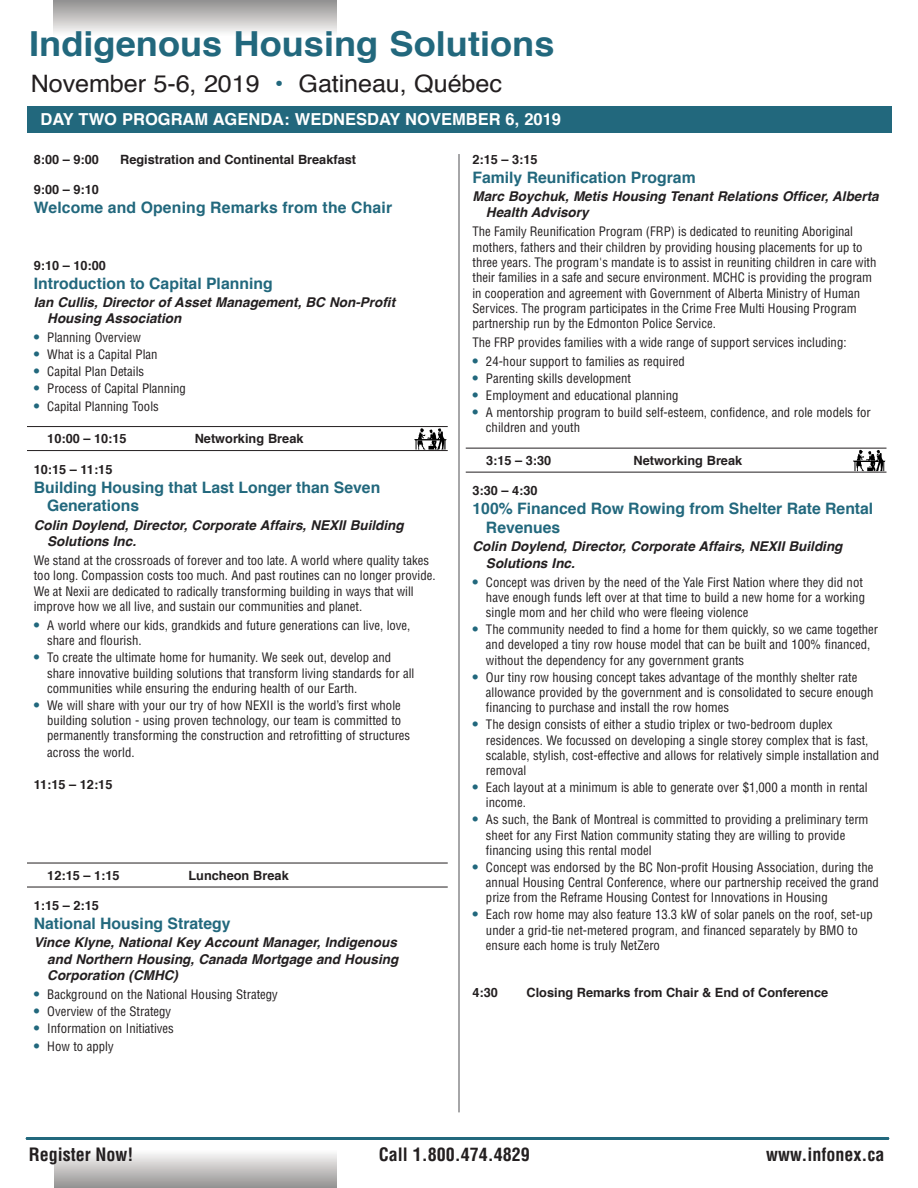
<style>
.page{position:relative;width:918px;height:1188px;background:#fff}
.page>*{position:absolute;margin:0;border:0;box-sizing:border-box;transform-origin:0 0}
.t1{font:700 34.5px "Helvetica";color:#22687d;scale:1.05 1}
.t2{font:24px "Helvetica";letter-spacing:-.005em;color:#231f20;scale:1.05 1}
.t3{font:700 condensed 18px "Helvetica";color:#231f20}
.t4{font:700 16.5px "Helvetica";color:#fff}
.Session_Title{font:700 15.75px/18.9px "Helvetica";color:#22687d}
.Speaker{font:italic 700 13.5px/16.2px "Helvetica";color:#231f20}
.Text_-_Paragraph{font:condensed 12.75px/15.3px "Helvetica";color:#231f20}
.Session_Time{font:700 12.75px "Helvetica";color:#231f20}
.Break{font:700 12.75px "Helvetica";color:#231f20}
.s1{color:#22687d}
.s2{font-weight:700;font-size:13.5px;color:#22687d}
</style>
<div class="page">
<div style="left:54px;top:0;width:283px;height:46px;background:linear-gradient(to bottom,#969493,#fff)"></div>
<svg style="left:55px;top:1153px;width:282px;height:35px;background:#c3c2c1"></svg>
<hr style="left:27px;top:1137px;width:861px;height:3px;background:#22687d">
<hr style="left:458px;top:154px;width:2px;height:958px;background:#636366">
<svg style="left:414px;top:428px;width:33px;height:22px"></svg>
<hr style="left:27px;top:426px;width:421px;height:1px;background:#231f20">
<hr style="left:27px;top:450px;width:421px;height:1px;background:#231f20">
<hr style="left:27px;top:863px;width:421px;height:1px;background:#231f20">
<hr style="left:27px;top:887px;width:421px;height:1px;background:#231f20">
<svg style="left:853px;top:450px;width:32px;height:21px"></svg>
<hr style="left:466px;top:448px;width:420px;height:1px;background:#231f20">
<hr style="left:466px;top:472px;width:420px;height:1px;background:#231f20">
<div style="left:27px;top:106px;width:864px;height:26px;background:#22687d"></div>
<h1 class="t1" style="left:29px;top:13px;width:502px">Indigenous Housing Solutions</h1>
<h2 class="t2" style="left:31px;top:63px;width:450px">November 5-6, 2019 <span class="s1">•</span> Gatineau, Québec</h2>
<p class="t4" style="left:41px;top:105px;width:522px">DAY TWO PROGRAM AGENDA: WEDNESDAY NOVEMBER 6, 2019</p>
<p class="Session_Time" style="left:34px;top:148px;width:67px">8:00 – 9:00</p>
<p class="Session_Time" style="left:120px;top:148px;width:237px">Registration and Continental Breakfast</p>
<p class="Session_Time" style="left:34px;top:178px;width:67px">9:00 – 9:10</p>
<p class="Session_Title" style="left:34px;top:198px;width:360px">Welcome and Opening Remarks from the Chair</p>
<p class="Session_Time" style="left:34px;top:254px;width:74px">9:10 – 10:00</p>
<p class="Session_Title" style="left:34px;top:273px;width:240px">Introduction to Capital Planning</p>
<p class="Speaker" style="left:47px;top:294px;width:349px;text-indent:-14px">Ian Cullis, Director of Asset Management, BC Non-Profit<br>Housing Association</p>
<p class="Text_-_Paragraph" style="left:34px;top:330px;width:109px"><span class="s2">•</span> Planning Overview</p>
<p class="Text_-_Paragraph" style="left:34px;top:347px;width:125px"><span class="s2">•</span> What is a Capital Plan</p>
<p class="Text_-_Paragraph" style="left:34px;top:364px;width:112px"><span class="s2">•</span> Capital Plan Details</p>
<p class="Text_-_Paragraph" style="left:34px;top:381px;width:154px"><span class="s2">•</span> Process of Capital Planning</p>
<p class="Text_-_Paragraph" style="left:34px;top:398px;width:127px"><span class="s2">•</span> Capital Planning Tools</p>
<p class="Break" style="left:47px;top:427px;width:81px">10:00 – 10:15</p>
<p class="Session_Time" style="left:195px;top:427px;width:110px">Networking Break</p>
<p class="Session_Time" style="left:34px;top:458px;width:80px">10:15 – 11:15</p>
<p class="Session_Title" style="left:47px;top:477px;width:335px;text-indent:-14px">Building Housing that Last Longer than Seven<br>Generations</p>
<p class="Speaker" style="left:47px;top:517px;width:358px;text-indent:-14px">Colin Doylend, Director, Corporate Affairs, NEXII Building<br>Solutions Inc.</p>
<p class="Text_-_Paragraph" style="left:34px;top:553px;width:403px">We stand at the crossroads of forever and too late. A world where quality takes too long. Compassion costs too much. And past routines can no longer provide.<br>We at Nexii are dedicated to radically transforming building in ways that will improve how we all live, and sustain our communities and planet.</p>
<p class="Text_-_Paragraph" style="left:47px;top:618px;width:365px;text-indent:-14px"><span class="s2">•</span> A world where our kids, grandkids and future generations can live, love, share and flourish.</p>
<p class="Text_-_Paragraph" style="left:47px;top:650px;width:369px;text-indent:-14px"><span class="s2">•</span> To create the ultimate home for humanity. We seek out, develop and share innovative building solutions that transform living standards for all communities while ensuring the enduring health of our Earth.</p>
<p class="Text_-_Paragraph" style="left:47px;top:697px;width:365px;text-indent:-14px"><span class="s2">•</span> We will share with your our try of how NEXII is the world’s first whole building solution - using proven technology, our team is committed to permanently transforming the construction and retrofitting of structures across the world.</p>
<p class="Session_Time" style="left:34px;top:773px;width:80px">11:15 – 12:15</p>
<p class="Break" style="left:47px;top:864px;width:74px">12:15 – 1:15</p>
<p class="Session_Time" style="left:189px;top:864px;width:102px">Luncheon Break</p>
<p class="Session_Time" style="left:34px;top:894px;width:67px">1:15 – 2:15</p>
<p class="Session_Title" style="left:34px;top:913px;width:198px">National Housing Strategy</p>
<p class="Speaker" style="left:47px;top:935px;width:353px;text-align:justify;text-indent:-14px">Vince Klyne, National Key Account Manager, Indigenous and Northern Housing, Canada Mortgage and Housing Corporation (CMHC)</p>
<p class="Text_-_Paragraph" style="left:34px;top:986px;width:246px"><span class="s2">•</span> Background on the National Housing Strategy</p>
<p class="Text_-_Paragraph" style="left:34px;top:1003px;width:139px"><span class="s2">•</span> Overview of the Strategy</p>
<p class="Text_-_Paragraph" style="left:34px;top:1020px;width:142px"><span class="s2">•</span> Information on Initiatives</p>
<p class="Text_-_Paragraph" style="left:34px;top:1038px;width:82px"><span class="s2">•</span> How to apply</p>
<p class="Session_Time" style="left:472px;top:148px;width:67px">2:15 – 3:15</p>
<p class="Session_Title" style="left:472px;top:167px;width:225px">Family Reunification Program</p>
<p class="Speaker" style="left:486px;top:188px;width:394px;text-indent:-14px">Marc Boychuk, Metis Housing Tenant Relations Officer, Alberta<br>Health Advisory</p>
<p class="Text_-_Paragraph" style="left:472px;top:224px;width:405px">The Family Reunification Program (FRP) is dedicated to reuniting Aboriginal mothers, fathers and their children by providing housing placements for up to three years. The program's mandate is to assist in reuniting children in care with their families in a safe and secure environment. MCHC is providing the program in cooperation and agreement with Government of Alberta Ministry of Human Services. The program participates in the Crime Free Multi Housing Program partnership run by the Edmonton Police Service.</p>
<p class="Text_-_Paragraph" style="left:472px;top:335px;width:376px">The FRP provides families with a wide range of support services including:</p>
<p class="Text_-_Paragraph" style="left:472px;top:354px;width:214px"><span class="s2">•</span> 24-hour support to families as required</p>
<p class="Text_-_Paragraph" style="left:472px;top:371px;width:160px"><span class="s2">•</span> Parenting skills development</p>
<p class="Text_-_Paragraph" style="left:472px;top:388px;width:208px"><span class="s2">•</span> Employment and educational planning</p>
<p class="Text_-_Paragraph" style="left:486px;top:405px;width:386px;text-indent:-14px"><span class="s2">•</span> A mentorship program to build self-esteem, confidence, and role models for children and youth</p>
<p class="Break" style="left:486px;top:449px;width:67px">3:15 – 3:30</p>
<p class="Session_Time" style="left:634px;top:449px;width:110px">Networking Break</p>
<p class="Session_Time" style="left:472px;top:479px;width:67px">3:30 – 4:30</p>
<p class="Session_Title" style="left:486px;top:498px;width:389px;text-indent:-14px">100% Financed Row Rowing from Shelter Rate Rental<br>Revenues</p>
<p class="Speaker" style="left:486px;top:539px;width:358px;text-indent:-14px">Colin Doylend, Director, Corporate Affairs, NEXII Building<br>Solutions Inc.</p>
<p class="Text_-_Paragraph" style="left:486px;top:574px;width:381px;text-indent:-14px"><span class="s2">•</span> Concept was driven by the need of the Yale First Nation where they did not have enough funds left over at that time to build a new home for a working single mom and her child who were fleeing violence</p>
<p class="Text_-_Paragraph" style="left:486px;top:622px;width:394px;text-indent:-14px"><span class="s2">•</span> The community needed to find a home for them quickly, so we came together and developed a tiny row house model that can be built and 100% financed, without the dependency for any government grants</p>
<p class="Text_-_Paragraph" style="left:486px;top:669px;width:389px;text-indent:-14px"><span class="s2">•</span> Our tiny row housing concept takes advantage of the monthly shelter rate allowance provided by the government and is consolidated to secure enough financing to purchase and install the row homes</p>
<p class="Text_-_Paragraph" style="left:486px;top:717px;width:395px;text-indent:-14px"><span class="s2">•</span> The design consists of either a studio triplex or two-bedroom duplex residences. We focussed on developing a single storey complex that is fast, scalable, stylish, cost-effective and allows for relatively simple installation and removal</p>
<p class="Text_-_Paragraph" style="left:486px;top:780px;width:383px;text-indent:-14px"><span class="s2">•</span> Each layout at a minimum is able to generate over $1,000 a month in rental income.</p>
<p class="Text_-_Paragraph" style="left:486px;top:812px;width:384px;text-indent:-14px"><span class="s2">•</span> As such, the Bank of Montreal is committed to providing a preliminary term sheet for any First Nation community stating they are willing to provide financing using this rental model</p>
<p class="Text_-_Paragraph" style="left:486px;top:859px;width:395px;text-indent:-14px"><span class="s2">•</span> Concept was endorsed by the BC Non-profit Housing Association, during the annual Housing Central Conference, where our partnership received the grand prize from the Reframe Housing Contest for Innovations in Housing</p>
<p class="Text_-_Paragraph" style="left:486px;top:907px;width:388px;text-indent:-14px"><span class="s2">•</span> Each row home may also feature 13.3 kW of solar panels on the roof, set-up under a grid-tie net-metered program, and financed separately by BMO to ensure each home is truly NetZero</p>
<p class="Session_Time" style="left:472px;top:981px;width:27px">4:30</p>
<p class="Session_Time" style="left:526px;top:981px;width:303px">Closing Remarks from Chair &amp; End of Conference</p>
<h3 class="t3" style="left:379px;top:1143px;width:152px">Call 1.800.474.4829</h3>
<h3 class="t3" style="left:29px;top:1143px;width:106px">Register Now!</h3>
<h3 class="t3" style="left:766px;top:1143px;width:120px">www.infonex.ca</h3>
</div>
